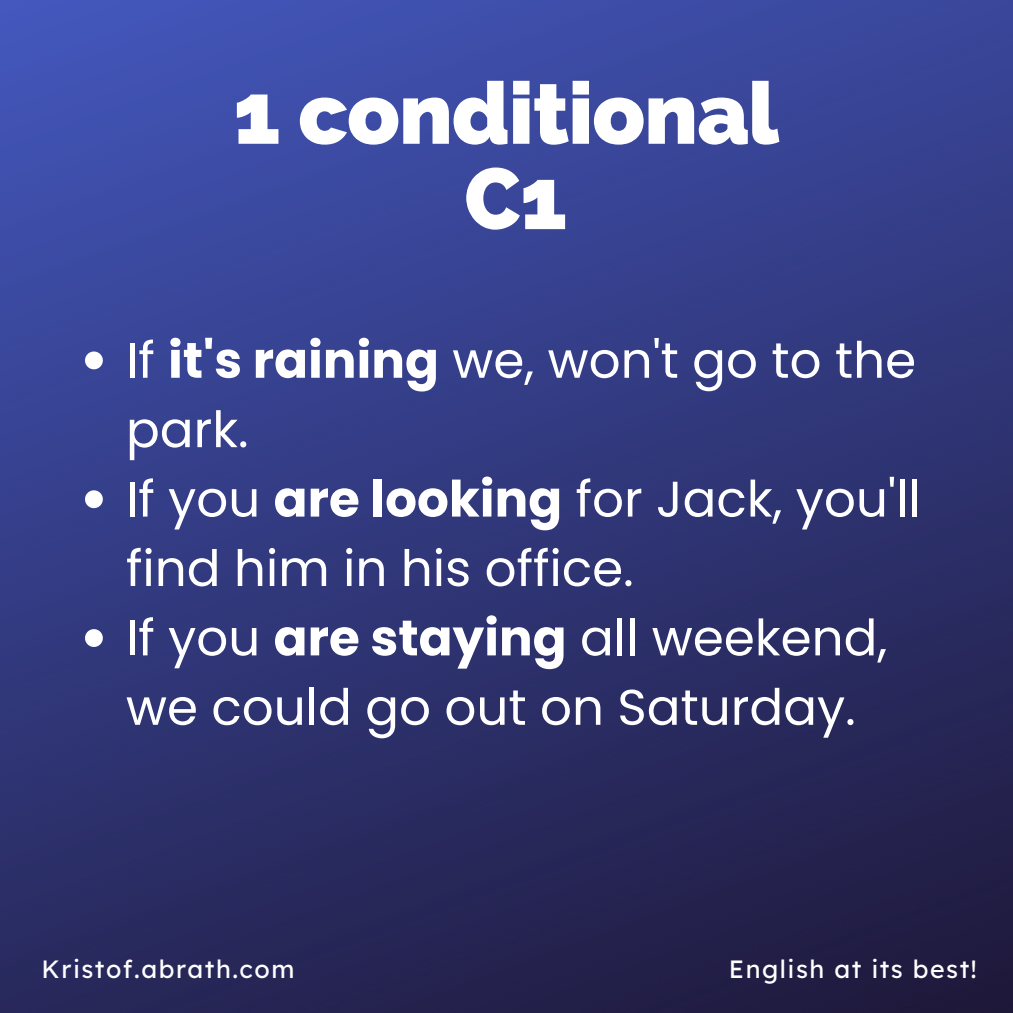
<style>
.page{position:relative;width:1013px;height:1013px;background:#fff}
.page>*{position:absolute;margin:0;border:0;box-sizing:border-box;transform-origin:0 0}
.t1{font:800 86.25px/85.2px "Raleway";letter-spacing:-.01em;color:#fff;text-align:center}
.t2{font:50px/69.4px "Poppins";color:#fff}
.t3{font:25px "Lexend Deca";letter-spacing:.06em;color:#fff}
.s1{font-weight:700}
</style>
<div class="page">
<img style="left:0;top:0;width:1012px;height:1012px">
<svg style="left:85px;top:351px;width:18px;height:18px"></svg>
<svg style="left:85px;top:490px;width:18px;height:18px"></svg>
<svg style="left:85px;top:629px;width:18px;height:18px"></svg>
<h1 class="t1" style="left:233px;top:71px;width:548px">1 conditional<br>C1</h1>
<p class="t2" style="left:126px;top:325px;width:796px">If <span class="s1">it's raining</span> we, won't go to the park.<br>If you <span class="s1">are looking</span> for Jack, you'll find him in his office.<br>If you <span class="s1">are staying</span> all weekend, we could go out on Saturday.</p>
<p class="t3" style="left:42px;top:953px;width:254px">Kristof.abrath.com</p>
<p class="t3" style="left:729px;top:953px;width:249px">English at its best!</p>
</div>
